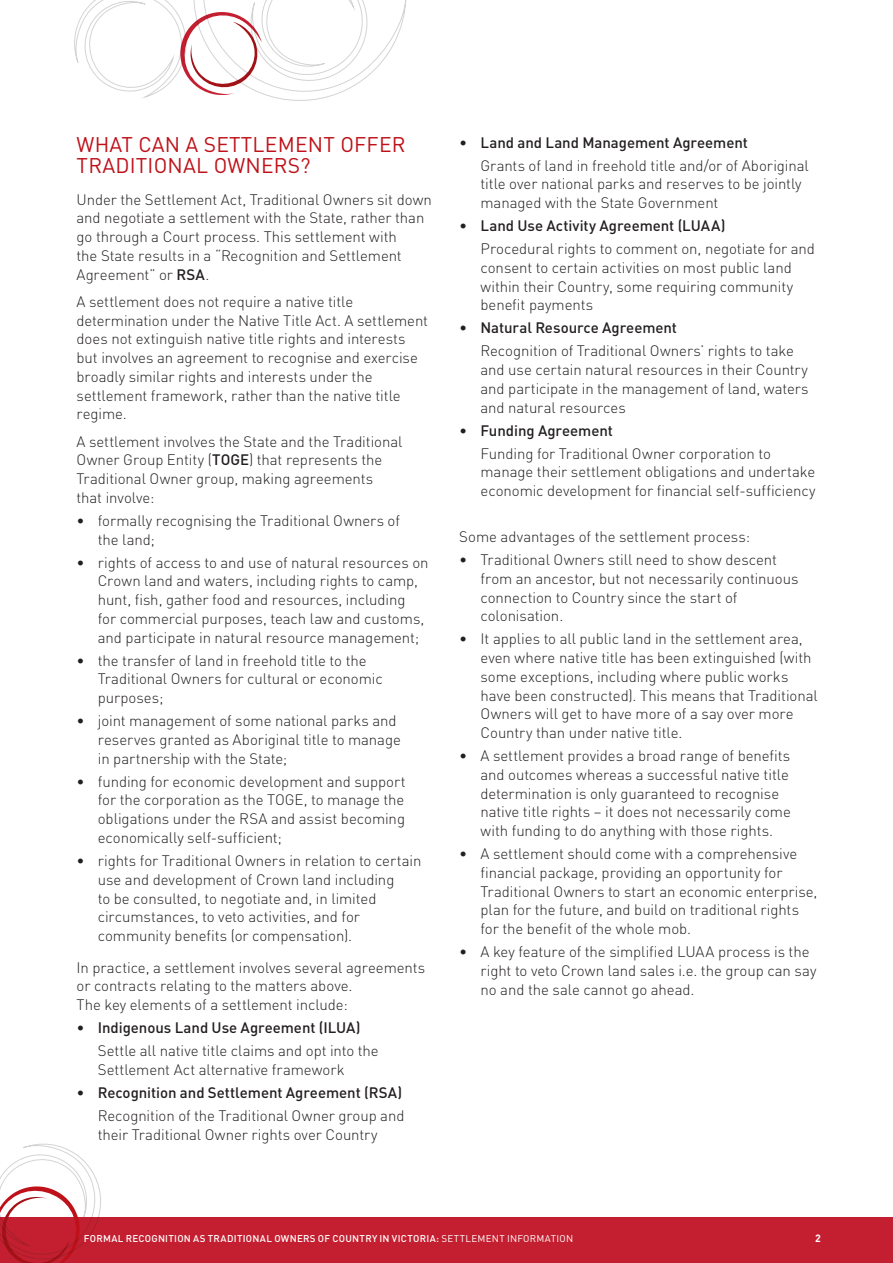
<style>
.page{position:relative;width:893px;height:1263px;background:#fff}
.page>*{position:absolute;margin:0;border:0;box-sizing:border-box;transform-origin:0 0}
.H3_-_14_14pt_Light{font:21px/21px "DINOT";letter-spacing:.01em;color:#be1119}
.Body_-_dot__no_space{font:300 15px/18.8px "DINOT";letter-spacing:-.005em;color:#231f20}
.Body_Text_Plain{font:300 15px/18.8px "DINOT";letter-spacing:-.005em;color:#231f20}
.Body_-_DOT_points{font:300 15px/18.8px "DINOT";letter-spacing:-.005em;color:#231f20}
.Body_Text_Plain_-_no{font:300 15px/18.8px "DINOT";letter-spacing:-.005em;color:#231f20}
.Body_-_dot__no_space-2{font:500 15px "DINOT";letter-spacing:-.005em;color:#231f20}
.t1{font:700 10.5px "DINOT";color:#fff}
.t2{font:500 9.75px "DINOT";letter-spacing:.03em;color:#fff}
.s1{font-weight:500}
.s2{font-weight:300}
.s3{font-weight:400}
</style>
<div class="page">
<svg style="left:74px;top:0;width:332px;height:101px"></svg>
<div style="left:0;top:1217px;width:893px;height:46px;background:#c41f30"></div>
<svg style="left:0;top:1143px;width:101px;height:120px"></svg>
<p class="H3_-_14_14pt_Light" style="left:77px;top:134px;width:330px">WHAT CAN A SETTLEMENT OFFER<br>TRADITIONAL OWNERS?</p>
<p class="Body_Text_Plain" style="left:77px;top:190px;width:357px">Under the Settlement Act, Traditional Owners sit down and negotiate a settlement with the State, rather than go through a Court process. This settlement with<br>the State results in a “Recognition and Settlement Agreement” or <span class="s1">RSA</span>.</p>
<p class="Body_Text_Plain" style="left:77px;top:292px;width:353px">A settlement does not require a native title determination under the Native Title Act. A settlement does not extinguish native title rights and interests but involves an agreement to recognise and exercise broadly similar rights and interests under the settlement framework, rather than the native title regime.</p>
<p class="Body_Text_Plain_-_no" style="left:77px;top:432px;width:327px">A settlement involves the State and the Traditional Owner Group Entity (<span class="s1">TOGE</span>) that represents the Traditional Owner group, making agreements that involve:</p>
<p class="Body_-_dot__no_space" style="left:98px;top:511px;width:304px;text-indent:-21px">• formally recognising the Traditional Owners of the land;</p>
<p class="Body_-_dot__no_space" style="left:98px;top:553px;width:332px;text-indent:-21px">• rights of access to and use of natural resources on Crown land and waters, including rights to camp, hunt, fish, gather food and resources, including<br>for commercial purposes, teach law and customs, and participate in natural resource management;</p>
<p class="Body_-_dot__no_space" style="left:98px;top:651px;width:286px;text-indent:-21px">• the transfer of land in freehold title to the<br>Traditional Owners for cultural or economic purposes;</p>
<p class="Body_-_dot__no_space" style="left:98px;top:711px;width:305px;text-indent:-21px">• joint management of some national parks and reserves granted as Aboriginal title to manage in partnership with the State;</p>
<p class="Body_-_dot__no_space" style="left:98px;top:772px;width:309px;text-align:justify;text-indent:-21px">• funding for economic development and support for the corporation as the TOGE, to manage the obligations under the RSA and assist becoming economically self-sufficient;</p>
<p class="Body_-_DOT_points" style="left:98px;top:851px;width:325px;text-indent:-21px">• rights for Traditional Owners in relation to certain use and development of Crown land including<br>to be consulted, to negotiate and, in limited circumstances, to veto activities, and for community benefits (or compensation).</p>
<p class="Body_Text_Plain_-_no" style="left:77px;top:957px;width:350px">In practice, a settlement involves several agreements or contracts relating to the matters above.<br>The key elements of a settlement include:</p>
<p class="Body_-_dot__no_space-2" style="left:77px;top:1018px;width:286px"><span class="s2">•</span> Indigenous Land Use Agreement (ILUA)</p>
<p class="Body_-_dot__no_space" style="left:98px;top:1041px;width:282px">Settle all native title claims and opt into the<br>Settlement Act alternative framework</p>
<p class="Body_-_dot__no_space-2" style="left:77px;top:1083px;width:327px"><span class="s2">•</span> Recognition and Settlement Agreement (RSA)</p>
<p class="Body_-_dot__no_space" style="left:98px;top:1106px;width:308px">Recognition of the Traditional Owner group and their Traditional Owner rights over Country</p>
<p class="Body_-_dot__no_space-2" style="left:459px;top:133px;width:290px"><span class="s2">•</span> Land and Land Management Agreement</p>
<p class="Body_-_dot__no_space" style="left:480px;top:156px;width:330px">Grants of land in freehold title and/or of Aboriginal title over national parks and reserves to be jointly managed with the State Government</p>
<p class="Body_-_dot__no_space-2" style="left:459px;top:216px;width:268px"><span class="s2">•</span> Land Use Activity Agreement (LUAA)</p>
<p class="Body_-_dot__no_space" style="left:480px;top:239px;width:336px">Procedural rights to comment on, negotiate for and consent to certain activities on most public land within their Country, some requiring community benefit payments</p>
<p class="Body_-_dot__no_space-2" style="left:459px;top:318px;width:219px"><span class="s2">•</span> Natural Resource Agreement</p>
<p class="Body_-_dot__no_space" style="left:480px;top:341px;width:330px">Recognition of Traditional Owners’ rights to take and use certain natural resources in their Country and participate in the management of land, waters and natural resources</p>
<p class="Body_-_dot__no_space-2" style="left:459px;top:421px;width:155px"><span class="s2">•</span> Funding Agreement</p>
<p class="Body_-_dot__no_space" style="left:480px;top:444px;width:337px">Funding for Traditional Owner corporation to manage their settlement obligations and undertake economic development for financial self-sufficiency</p>
<p class="Body_Text_Plain" style="left:459px;top:527px;width:292px">Some advantages of the settlement process:</p>
<p class="Body_-_dot__no_space" style="left:480px;top:550px;width:319px;text-indent:-21px">• Traditional Owners still need to show descent from an ancestor, but not necessarily continuous connection to Country since the start of colonisation.</p>
<p class="Body_-_dot__no_space" style="left:480px;top:629px;width:339px;text-indent:-21px">• It applies to all public land in the settlement area, even where native title has been extinguished (with some exceptions, including where public works have been constructed). This means that Traditional Owners will get to have more of a say over more Country than under native title.</p>
<p class="Body_-_dot__no_space" style="left:480px;top:746px;width:312px;text-indent:-21px">• A settlement provides a broad range of benefits and outcomes whereas a successful native title determination is only guaranteed to recognise native title rights – it does not necessarily come with funding to do anything with those rights.</p>
<p class="Body_-_dot__no_space" style="left:480px;top:844px;width:338px;text-indent:-21px">• A settlement should come with a comprehensive financial package, providing an opportunity for Traditional Owners to start an economic enterprise, plan for the future, and build on traditional rights for the benefit of the whole mob.</p>
<p class="Body_-_DOT_points" style="left:480px;top:942px;width:337px;text-indent:-21px">• A key feature of the simplified LUAA process is the right to veto Crown land sales i.e. the group can say no and the sale cannot go ahead.</p>
<p class="t2" style="left:84px;top:1232px;width:491px">FORMAL RECOGNITION AS TRADITIONAL OWNERS OF COUNTRY IN VICTORIA: <span class="s3">SETTLEMENT INFORMATION</span></p>
<p class="t1" style="left:815px;top:1231px;width:7px">2</p>
</div>
